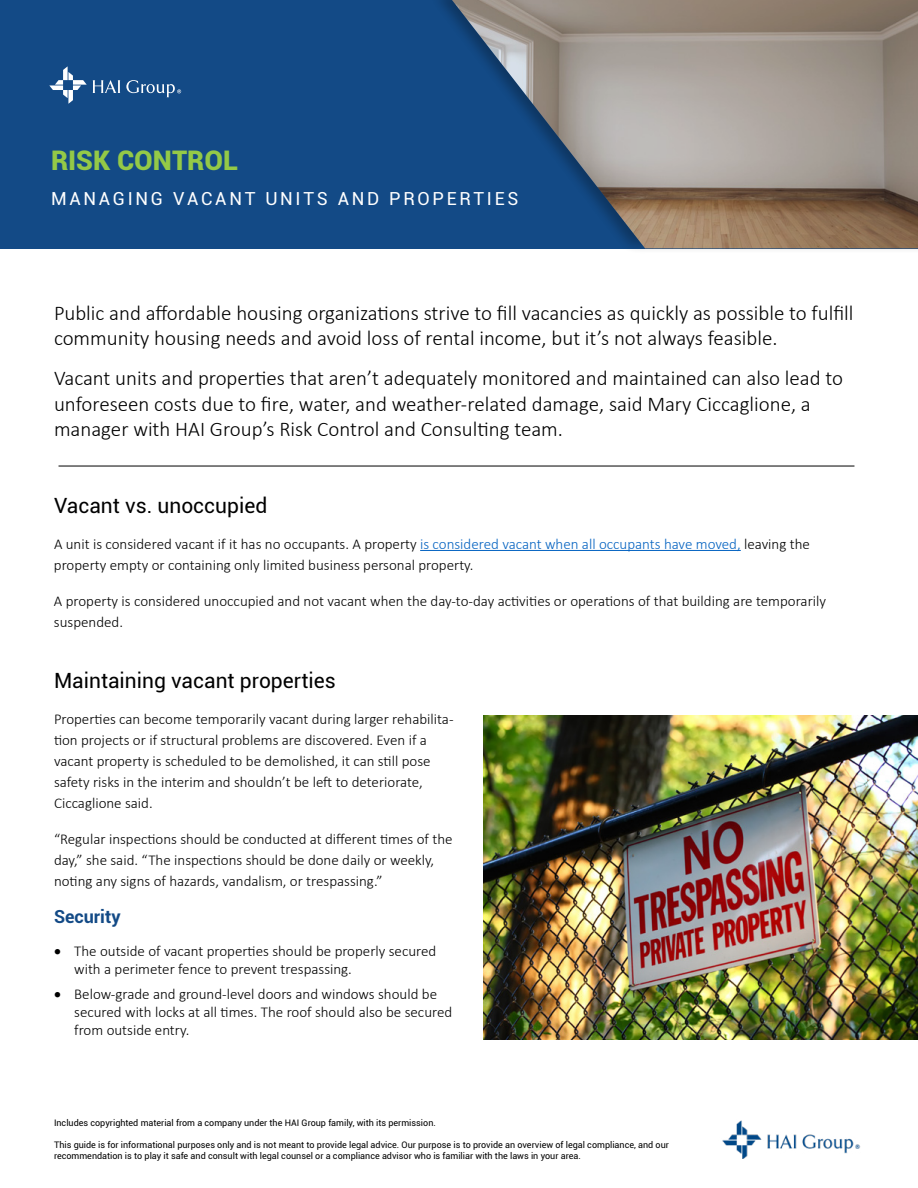
<style>
.page{position:relative;width:918px;height:1188px;background:#fff}
.page>*{position:absolute;margin:0;border:0;box-sizing:border-box;transform-origin:0 0}
.t1{font:900 27px "Roboto";color:#94c947}
.t2{font:300 21px/25.2px "Calibri";color:#000}
.t3{font:21px "Roboto";color:#000}
.t4{font:18px "Roboto";letter-spacing:.15em;color:#fff}
.t5{font:700 18px "Roboto";color:#134a86}
.t6{font:300 15px/21px "Calibri";color:#000}
.t7{font:9px/10.8px "Roboto";color:#000}
.s1{color:#0563c1}
</style>
<div class="page">
<hr style="left:420px;top:550px;width:321px;height:1px;background:#0563c1">
<div style="left:0;top:0;width:918px;height:248px;background:#134a86"></div>
<div style="left:428px;top:0;width:490px;height:255px;background:#000;opacity:.33"></div>
<img style="left:452px;top:0;width:466px;height:248px">
<svg style="left:93px;top:80px;width:27px;height:13px"></svg>
<svg style="left:49px;top:66px;width:38px;height:38px"></svg>
<svg style="left:126px;top:80px;width:55px;height:17px"></svg>
<hr style="left:59px;top:466px;width:795px;height:1px;background:#000">
<img style="left:722px;top:1120px;width:139px;height:39px">
<img style="left:484px;top:716px;width:434px;height:324px">
<h1 class="t1" style="left:51px;top:141px;width:189px">RISK CONTROL</h1>
<p class="t4" style="left:51px;top:186px;width:469px">MANAGING VACANT UNITS AND PROPERTIES</p>
<h2 class="t2" style="left:54px;top:300px;width:801px">Public and affordable housing organizations strive to fill vacancies as quickly as possible to fulfill community housing needs and avoid loss of rental income, but it’s not always feasible.</h2>
<p class="t2" style="left:54px;top:366px;width:791px">Vacant units and properties that aren’t adequately monitored and maintained can also lead to unforeseen costs due to fire, water, and weather-related damage, said Mary Ciccaglione, a manager with HAI Group’s Risk Control and Consulting team.</p>
<h2 class="t3" style="left:54px;top:490px;width:215px">Vacant vs. unoccupied</h2>
<p class="t6" style="left:54px;top:533px;width:758px">A unit is considered vacant if it has no occupants. A property <span class="s1">is considered vacant when all occupants have moved,</span> leaving the property empty or containing only limited business personal property.</p>
<p class="t6" style="left:54px;top:590px;width:774px">A property is considered unoccupied and not vacant when the day-to-day activities or operations of that building are temporarily suspended.</p>
<h2 class="t3" style="left:54px;top:666px;width:283px">Maintaining vacant properties</h2>
<p class="t6" style="left:54px;top:708px;width:401px">Properties can become temporarily vacant during larger rehabilita&shy;tion projects or if structural problems are discovered. Even if a vacant property is scheduled to be demolished, it can still pose safety risks in the interim and shouldn’t be left to deteriorate, Ciccaglione said.</p>
<p class="t6" style="left:54px;top:828px;width:400px">“Regular inspections should be conducted at different times of the day,” she said. “The inspections should be done daily or weekly, noting any signs of hazards, vandalism, or trespassing.”</p>
<p class="t5" style="left:54px;top:904px;width:68px">Security</p>
<p class="t6" style="left:74px;top:942px;width:364px;line-height:18px;text-indent:-20px">• The outside of vacant properties should be properly secured with a perimeter fence to prevent trespassing.</p>
<p class="t6" style="left:74px;top:985px;width:380px;line-height:18px;text-indent:-20px">• Below-grade and ground-level doors and windows should be secured with locks at all times. The roof should also be secured from outside entry.</p>
<p class="t7" style="left:54px;top:1117px;width:383px">Includes copyrighted material from a company under the HAI Group family, with its permission.</p>
<p class="t7" style="left:54px;top:1139px;width:616px">This guide is for informational purposes only and is not meant to provide legal advice. Our purpose is to provide an overview of legal compliance, and our recommendation is to play it safe and consult with legal counsel or a compliance advisor who is familiar with the laws in your area.</p>
</div>
